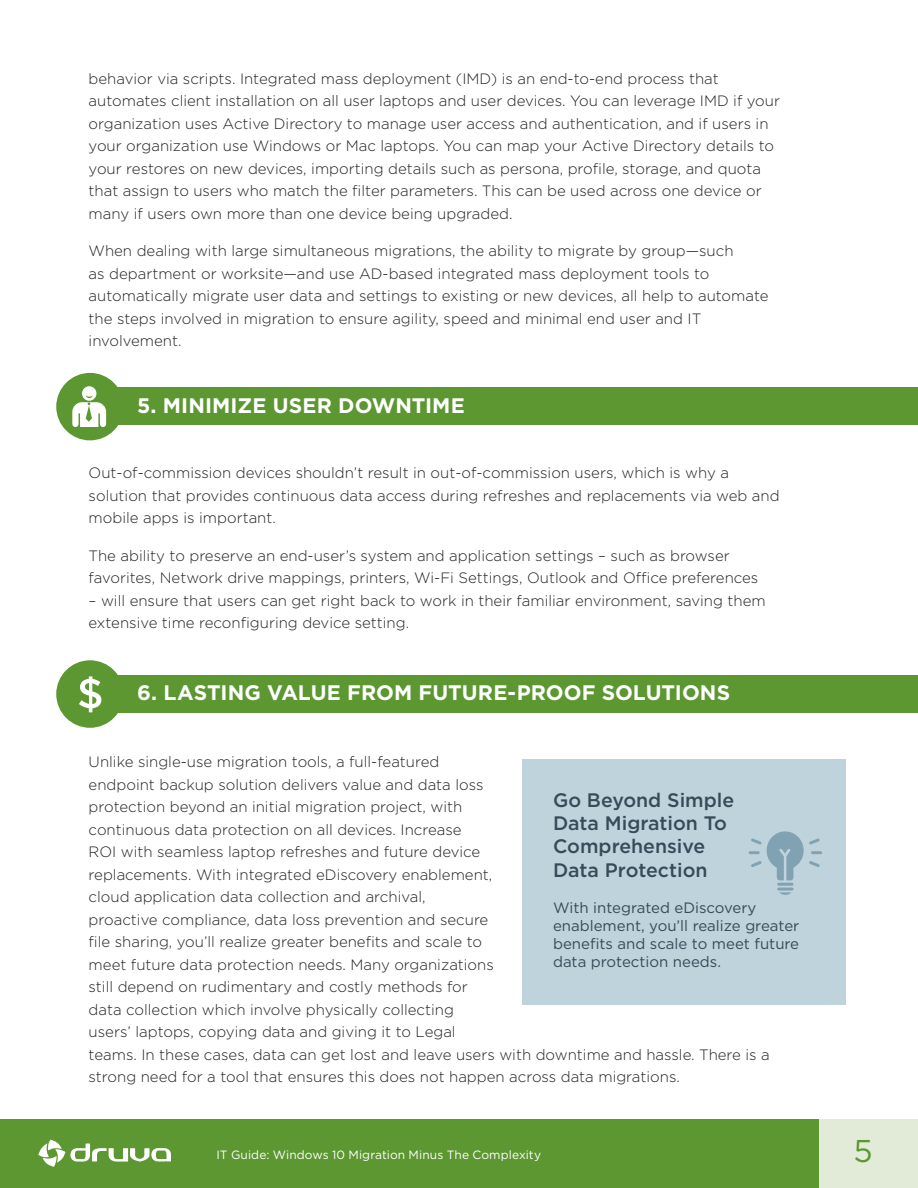
<style>
.page{position:relative;width:918px;height:1188px;background:#fff}
.page>*{position:absolute;margin:0;border:0;box-sizing:border-box;transform-origin:0 0}
.t1{font:31.5px "Gotham";color:#5c9731}
.t2{font:700 21px "Gotham";letter-spacing:.005em;color:#fff}
.t3{font:500 19.5px/23.4px "Gotham";color:#354b58}
.t4{font:300 15px/22.5px "Gotham";color:#231f20}
.t5{font:15px/18px "Gotham";color:#354b58}
.t6{font:12px "Gotham";letter-spacing:.005em;color:#fff}
</style>
<div class="page">
<div style="left:0;top:1119px;width:819px;height:69px;background:#5c9731"></div>
<div style="left:819px;top:1119px;width:99px;height:69px;background:#e2ebd7"></div>
<svg style="left:38px;top:1140px;width:133px;height:27px"></svg>
<div style="left:89px;top:387px;width:829px;height:38px;background:#5c9731"></div>
<div style="left:89px;top:675px;width:829px;height:37px;background:#5c9731"></div>
<div style="left:56px;top:373px;width:68px;height:67px;background:#5c9731;border-radius:50%"></div>
<div style="left:56px;top:660px;width:68px;height:68px;background:#5c9731;border-radius:50%"></div>
<div style="left:82px;top:386px;width:14px;height:15px;background:#fff;border-radius:50%"></div>
<svg style="left:72px;top:395px;width:34px;height:32px"></svg>
<svg style="left:79px;top:676px;width:22px;height:36px"></svg>
<div style="left:522px;top:759px;width:324px;height:246px;background:#bfd3dd"></div>
<svg style="left:779px;top:892px;width:12px;height:3px"></svg>
<hr style="left:777px;top:888px;width:17px;height:3px;background:#81a2b3;border-radius:2px">
<hr style="left:777px;top:883px;width:17px;height:3px;background:#81a2b3;border-radius:2px">
<svg style="left:749px;top:831px;width:73px;height:49px"></svg>
<p class="t4" style="left:89px;top:67px;width:693px">behavior via scripts. Integrated mass deployment (IMD) is an end-to-end process that automates client installation on all user laptops and user devices. You can leverage IMD if your organization uses Active Directory to manage user access and authentication, and if users in your organization use Windows or Mac laptops. You can map your Active Directory details to your restores on new devices, importing details such as persona, profile, storage, and quota that assign to users who match the filter parameters. This can be used across one device or many if users own more than one device being upgraded.</p>
<p class="t4" style="left:89px;top:240px;width:681px">When dealing with large simultaneous migrations, the ability to migrate by group—such<br>as department or worksite—and use AD-based integrated mass deployment tools to automatically migrate user data and settings to existing or new devices, all help to automate the steps involved in migration to ensure agility, speed and minimal end user and IT involvement.</p>
<p class="t2" style="left:137px;top:392px;width:329px">5. MINIMIZE USER DOWNTIME</p>
<p class="t4" style="left:89px;top:462px;width:692px">Out-of-commission devices shouldn’t result in out-of-commission users, which is why a solution that provides continuous data access during refreshes and replacements via web and mobile apps is important.</p>
<p class="t4" style="left:89px;top:544px;width:671px">The ability to preserve an end-user’s system and application settings – such as browser favorites, Network drive mappings, printers, Wi-Fi Settings, Outlook and Office preferences</p>
<p class="t4" style="left:89px;top:589px;width:679px">– will ensure that users can get right back to work in their familiar environment, saving them extensive time reconfiguring device setting.</p>
<p class="t2" style="left:137px;top:679px;width:595px">6. LASTING VALUE FROM FUTURE-PROOF SOLUTIONS</p>
<p class="t4" style="left:89px;top:750px;width:683px">Unlike single-use migration tools, a full-featured<br>endpoint backup solution delivers value and data loss<br>protection beyond an initial migration project, with<br>continuous data protection on all devices. Increase<br>ROI with seamless laptop refreshes and future device<br>replacements. With integrated eDiscovery enablement,<br>cloud application data collection and archival,<br>proactive compliance, data loss prevention and secure<br>file sharing, you’ll realize greater benefits and scale to<br>meet future data protection needs. Many organizations<br>still depend on rudimentary and costly methods for<br>data collection which involve physically collecting<br>users’ laptops, copying data and giving it to Legal<br>teams. In these cases, data can get lost and leave users with downtime and hassle. There is a strong need for a tool that ensures this does not happen across data migrations.</p>
<p class="t3" style="left:553px;top:788px;width:183px">Go Beyond Simple<br>Data Migration To<br>Comprehensive<br>Data Protection</p>
<p class="t5" style="left:553px;top:898px;width:248px">With integrated eDiscovery enablement, you’ll realize greater benefits and scale to meet future data protection needs.</p>
<p class="t6" style="left:216px;top:1147px;width:326px">IT Guide: Windows 10 Migration Minus The Complexity</p>
<h1 class="t1" style="left:854px;top:1131px;width:21px">5</h1>
</div>
